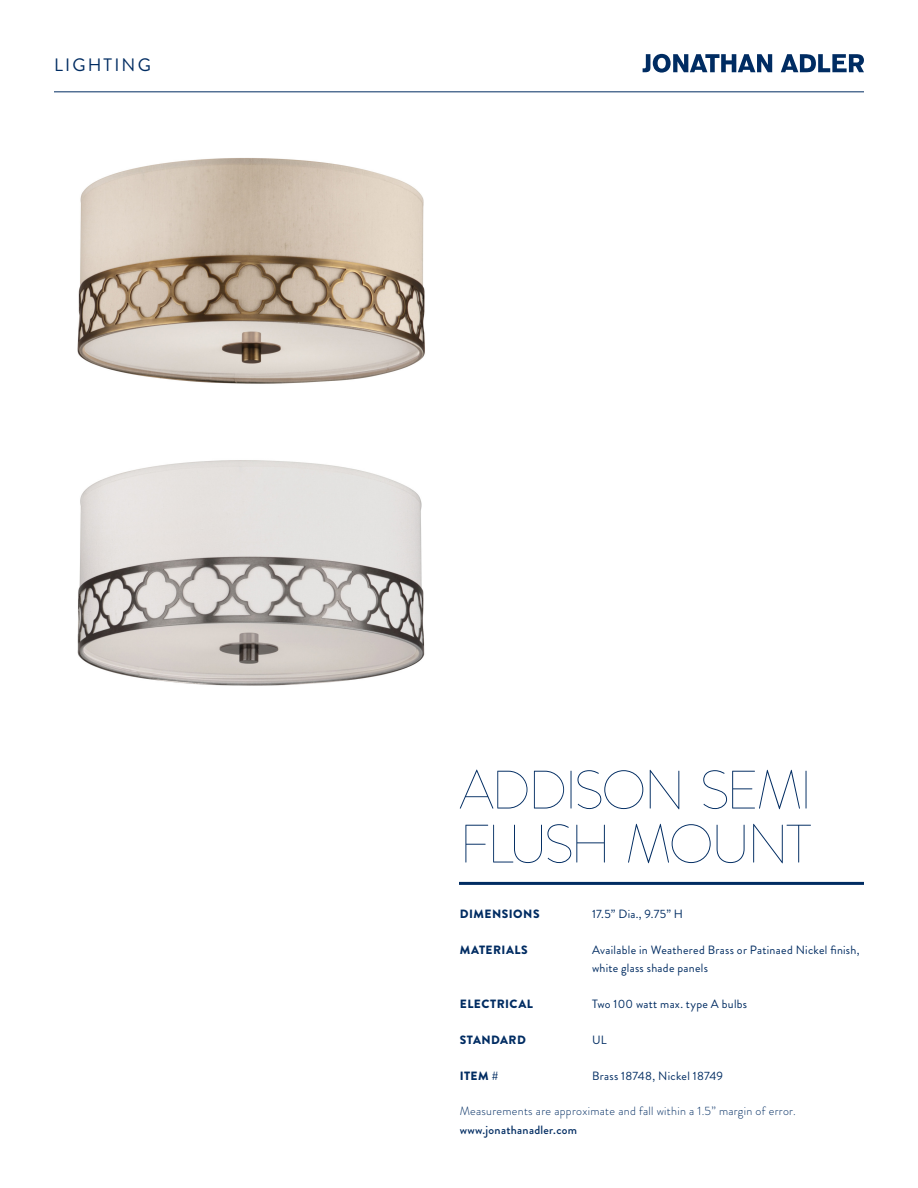
<style>
.page{position:relative;width:918px;height:1188px;background:#fff}
.page>*{position:absolute;margin:0;border:0;box-sizing:border-box;transform-origin:0 0}
.Price_-_Large{font:100 54px "Brandon Grotesque";letter-spacing:-.055em;color:#002c62}
.t1{font:18px "Brandon Grotesque";letter-spacing:.12em;color:#002c62}
.t2{font:12px/18px "Brandon Grotesque";letter-spacing:.02em;color:#002c62}
.t3{font:300 12px "Brandon Grotesque";letter-spacing:.025em;color:#002c62}
.t4{font:900 12px "Brandon Grotesque";letter-spacing:.04em;color:#002c62}
.t5{font:500 12px "Brandon Grotesque";letter-spacing:.025em;color:#002c62}
</style>
<div class="page">
<hr style="left:459px;top:882px;width:405px;height:3px;background:#002c62">
<svg style="left:643px;top:54px;width:129px;height:19px"></svg>
<svg style="left:781px;top:54px;width:83px;height:18px"></svg>
<hr style="left:54px;top:92px;width:810px;height:1px;background:#002c62">
<img style="left:77px;top:158px;width:348px;height:226px">
<img style="left:77px;top:460px;width:348px;height:226px">
<p class="t1" style="left:54px;top:53px;width:98px">LIGHTING</p>
<p class="Price_-_Large" style="left:459px;top:753px;width:355px">ADDISON SEMI</p>
<p class="Price_-_Large" style="left:459px;top:807px;width:353px">FLUSH MOUNT</p>
<p class="t4" style="left:460px;top:905px;width:81px">DIMENSIONS</p>
<p class="t4" style="left:460px;top:941px;width:70px">MATERIALS</p>
<p class="t4" style="left:460px;top:995px;width:75px">ELECTRICAL</p>
<p class="t4" style="left:460px;top:1031px;width:68px">STANDARD</p>
<p class="t4" style="left:460px;top:1067px;width:40px">ITEM #</p>
<p class="t2" style="left:592px;top:905px;width:92px">17.5” Dia., 9.75” H</p>
<p class="t2" style="left:592px;top:941px;width:269px">Available in Weathered Brass or Patinaed Nickel finish, white glass shade panels</p>
<p class="t2" style="left:592px;top:995px;width:157px">Two 100 watt max. type A bulbs</p>
<p class="t2" style="left:592px;top:1031px;width:16px">UL</p>
<p class="t2" style="left:592px;top:1067px;width:132px">Brass 18748, Nickel 18749</p>
<p class="t3" style="left:460px;top:1102px;width:338px">Measurements are approximate and fall within a 1.5” margin of error.</p>
<p class="t5" style="left:460px;top:1122px;width:119px">www.jonathanadler.com</p>
</div>
